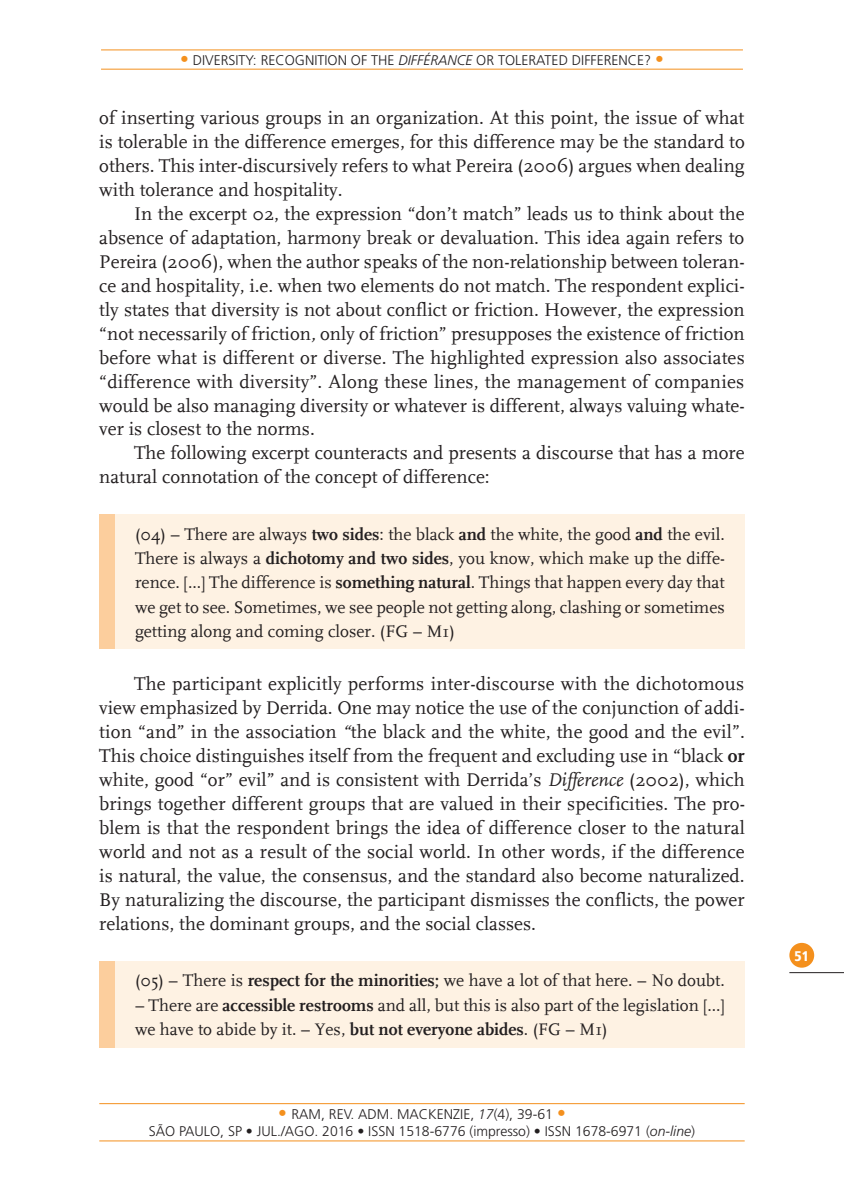
<style>
.page{position:relative;width:844px;height:1191px;background:#fff}
.page>*{position:absolute;margin:0;border:0;box-sizing:border-box;transform-origin:0 0}
.t1{font:19.25px/24px "FF Scala Definitiver";color:#231f20;text-align:justify}
.t2{font:17.5px/24.2px "FF Scala Definitiver";color:#231f20;text-align:justify}
.t3{font:300 14px/16.8px "Frutiger LT Std";color:#231f20;text-align:center}
.t4{font:900 condensed 14px "Frutiger LT Std";color:#fff}
.s1{font-size:17.5px;color:#f4901d}
.s2{font-style:italic}
.s3{font-family:"FF Scala Definitive";font-style:italic}
.s4{font-weight:700}
</style>
<div class="page">
<div style="left:789px;top:943px;width:25px;height:24px;background:#f4901d;border-radius:50%"></div>
<hr style="left:789px;top:972px;width:54px;height:1px;background:#231f20">
<hr style="left:99px;top:1140px;width:645px;height:1px;background:#f4901d">
<hr style="left:99px;top:1103px;width:645px;height:1px;background:#f4901d">
<hr style="left:101px;top:49px;width:641px;height:1px;background:#f4901d">
<hr style="left:101px;top:69px;width:641px;height:1px;background:#f4901d">
<div style="left:99px;top:514px;width:16px;height:135px;background:#fcce9d"></div>
<div style="left:115px;top:514px;width:629px;height:135px;background:#fef2e3"></div>
<div style="left:99px;top:961px;width:16px;height:86px;background:#fcce9d"></div>
<div style="left:115px;top:961px;width:629px;height:86px;background:#fef2e3"></div>
<p class="t3" style="left:180px;top:51px;width:485px"><span class="s1">•</span> DIVERSITY: RECOGNITION OF THE <span class="s2">DIFFÉRANCE</span> OR TOLERATED DIFFERENCE? <span class="s1">•</span></p>
<p class="t1" style="left:99px;top:106px;width:646px">of inserting various groups in an organization. At this point, the issue of what is tolerable in the difference emerges, for this difference may be the standard to others. This inter-discursively refers to what Pereira (2006) argues when dealing with tolerance and hospitality.</p>
<p class="t1" style="left:99px;top:202px;width:646px;text-indent:35px">In the excerpt 02, the expression “don’t match” leads us to think about the absence of adaptation, harmony break or devaluation. This idea again refers to Pereira (2006), when the author speaks of the non-relationship between toleran&shy;ce and hospitality, i.e. when two elements do not match. The respondent explici&shy;tly states that diversity is not about conflict or friction. However, the expression “not necessarily of friction<span class="s3">,</span> only of friction” presupposes the existence of friction before what is different or diverse. The highlighted expression also associates “difference with diversity”. Along these lines, the management of companies would be also managing diversity or whatever is different, always valuing whate&shy;ver is closest to the norms.</p>
<p class="t1" style="left:99px;top:441px;width:646px;text-indent:35px">The following excerpt counteracts and presents a discourse that has a more natural connotation of the concept of difference:</p>
<p class="t2" style="left:135px;top:522px;width:591px">(04) – There are always <span class="s4">two sides</span>: the black <span class="s4">and</span> the white, the good <span class="s4">and</span> the evil.<br>There is always a <span class="s4">dichotomy and two sides</span>, you know, which make up the diffe&shy;rence. [...] The difference is <span class="s4">something natural</span>. Things that happen every day that we get to see. Sometimes, we see people not getting along, clashing or sometimes getting along and coming closer. (FG – M1)</p>
<p class="t1" style="left:99px;top:672px;width:647px;text-indent:35px">The participant explicitly performs inter-discourse with the dichotomous view emphasized by Derrida. One may notice the use of the conjunction of addi&shy;tion “and” in the association <span class="s3">“</span>the black and the white, the good and the evil”.<br>This choice distinguishes itself from the frequent and excluding use in “black <span class="s4">or </span>white, good “or” evil” and is consistent with Derrida’s <span class="s3">Difference</span> (2002), which brings together different groups that are valued in their specificities. The pro&shy;blem is that the respondent brings the idea of difference closer to the natural world and not as a result of the social world. In other words, if the difference is natural, the value, the consensus, and the standard also become naturalized.<br>By naturalizing the discourse, the participant dismisses the conflicts, the power relations, the dominant groups, and the social classes.</p>
<p class="t2" style="left:135px;top:969px;width:591px">(05) – There is <span class="s4">respect for the minorities;</span> we have a lot of that here. – No doubt.</p>
<p class="t2" style="left:135px;top:993px;width:591px">– There are <span class="s4">accessible restrooms</span> and all, but this is also part of the legislation [...] we have to abide by it. – Yes, <span class="s4">but not everyone abides</span>. (FG – M1)</p>
<p class="t3" style="left:149px;top:1106px;width:547px"><span class="s1">•</span> RAM, REV. ADM. MACKENZIE, <span class="s2">17</span>(4), 39-61 <span class="s1">•<br></span>SÃO PAULO, SP • JUL./AGO. 2016 • ISSN 1518-6776 (impresso) • ISSN 1678-6971 (<span class="s2">on-line</span>)</p>
<p class="t4" style="left:794px;top:947px;width:16px">51</p>
</div>
